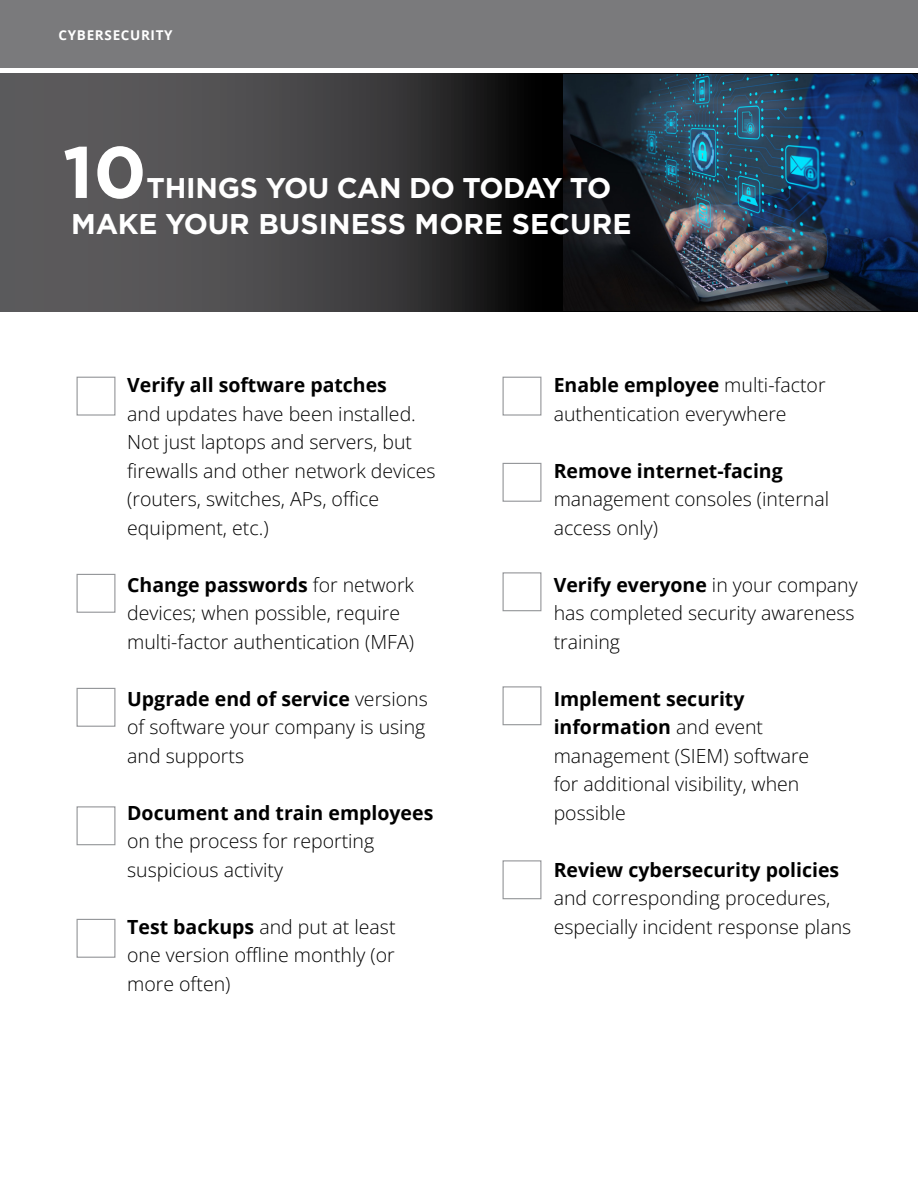
<style>
.page{position:relative;width:918px;height:1188px;background:#fff}
.page>*{position:absolute;margin:0;border:0;box-sizing:border-box;transform-origin:0 0}
.t1{font:700 72.75px "Gotham";color:#fff}
.t2{font:700 28.5px "Gotham";letter-spacing:-.01em;color:#fff}
.t3{font:300 19.5px/28.5px "Open Sans";color:#000}
.t4{font:700 13.5px "Open Sans";letter-spacing:.05em;color:#fff}
.s1{font-weight:700}
</style>
<div class="page">
<div style="left:0;top:0;width:918px;height:68px;background:#7a7a7c"></div>
<svg style="left:0;top:74px;width:563px;height:237px;background:#3f3e40"></svg>
<div style="left:77px;top:377px;width:38px;height:39px;border:1px solid #939598"></div>
<div style="left:503px;top:377px;width:38px;height:39px;border:1px solid #939598"></div>
<div style="left:77px;top:574px;width:38px;height:39px;border:1px solid #939598"></div>
<div style="left:503px;top:463px;width:38px;height:39px;border:1px solid #939598"></div>
<div style="left:77px;top:688px;width:38px;height:39px;border:1px solid #939598"></div>
<div style="left:503px;top:572px;width:38px;height:39px;border:1px solid #939598"></div>
<div style="left:77px;top:806px;width:38px;height:39px;border:1px solid #939598"></div>
<div style="left:503px;top:686px;width:38px;height:39px;border:1px solid #939598"></div>
<div style="left:503px;top:860px;width:38px;height:39px;border:1px solid #939598"></div>
<div style="left:77px;top:919px;width:38px;height:39px;border:1px solid #939598"></div>
<img style="left:563px;top:74px;width:355px;height:237px">
<p class="t4" style="left:59px;top:25px;width:116px">CYBERSECURITY</p>
<p class="t1" style="left:63px;top:124px;width:85px">10</p>
<p class="t2" style="left:147px;top:169px;width:466px">THINGS YOU CAN DO TODAY TO</p>
<p class="t2" style="left:71px;top:205px;width:562px">MAKE YOUR BUSINESS MORE SECURE</p>
<p class="t3" style="left:127px;top:370px;width:310px"><span class="s1">Verify all software patches<br></span>and updates have been installed.<br>Not just laptops and servers, but firewalls and other network devices (routers, switches, APs, office equipment, etc.)</p>
<p class="t3" style="left:127px;top:570px;width:288px"><span class="s1">Change passwords</span> for network devices; when possible, require multi-factor authentication (MFA)</p>
<p class="t3" style="left:127px;top:684px;width:302px"><span class="s1">Upgrade end of service</span> versions of software your company is using and supports</p>
<p class="t3" style="left:127px;top:798px;width:308px"><span class="s1">Document and train employees </span>on the process for reporting suspicious activity</p>
<p class="t3" style="left:127px;top:912px;width:270px;text-align:justify"><span class="s1">Test backups</span> and put at least one version offline monthly (or more often)</p>
<p class="t3" style="left:554px;top:370px;width:273px"><span class="s1">Enable employee</span> multi-factor authentication everywhere</p>
<p class="t3" style="left:554px;top:456px;width:277px"><span class="s1">Remove internet-facing </span>management consoles (internal access only)</p>
<p class="t3" style="left:554px;top:570px;width:306px"><span class="s1">Verify everyone</span> in your company has completed security awareness training</p>
<p class="t3" style="left:554px;top:684px;width:257px"><span class="s1">Implement security information</span> and event management (SIEM) software for additional visibility, when possible</p>
<p class="t3" style="left:554px;top:855px;width:299px"><span class="s1">Review cybersecurity policies </span>and corresponding procedures, especially incident response plans</p>
</div>
